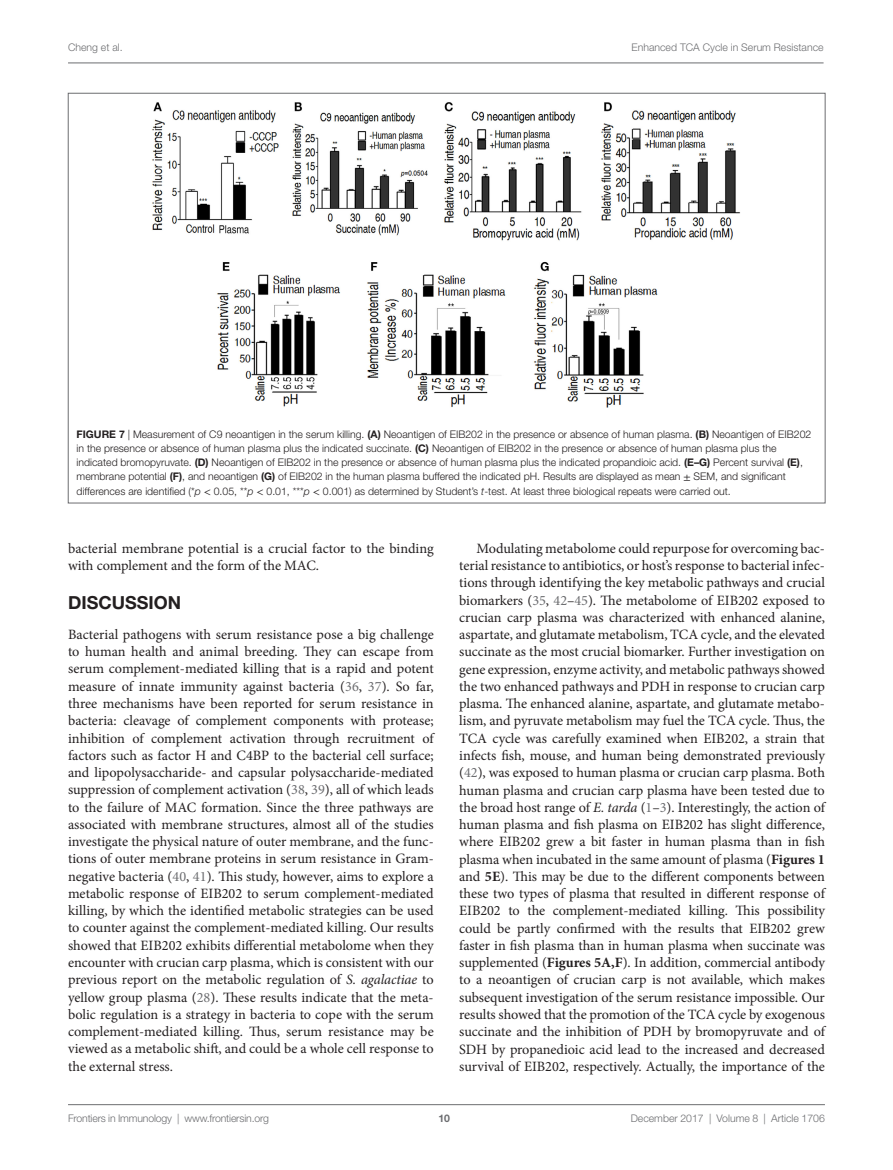
<style>
.page{position:relative;width:893px;height:1170px;background:#fff}
.page>*{position:absolute;margin:0;border:0;box-sizing:border-box;transform-origin:0 0}
.t1{font:700 18px "Helvetica Neue LT Std";color:#231f20}
.t2{font:14.25px/17.2px "Minion Pro";letter-spacing:-.005em;color:#231f20;text-align:justify}
.t3{font:300 10.5px/14.2px "Helvetica Neue LT Std";color:#231f20}
.t4{font:300 10.5px "Helvetica Neue LT Std";color:#6c6d70}
.t5{font:700 10.5px "Helvetica Neue LT Std";color:#6c6d70}
.s1{font-weight:700}
.s2{font-family:"STIX General";font-weight:400}
.s3{font-style:italic}
.s4{color:#6c6d70}
</style>
<div class="page">
<img style="left:152px;top:102px;width:588px;height:305px">
<hr style="left:68px;top:63px;width:756px;height:1px;background:#6c6d70">
<hr style="left:68px;top:1104px;width:757px;height:1px;background:#6c6d70">
<p class="t4" style="left:68px;top:41px;width:56px">Cheng et al.</p>
<p class="t4" style="left:632px;top:41px;width:193px">Enhanced TCA Cycle in Serum Resistance</p>
<p class="t3" style="left:77px;top:426px;width:736px"><span class="s1">FIGURE 7</span> | Measurement of C9 neoantigen in the serum killing. <span class="s1">(A)</span> Neoantigen of EIB202 in the presence or absence of human plasma. <span class="s1">(B)</span> Neoantigen of EIB202 in the presence or absence of human plasma plus the indicated succinate. <span class="s1">(C)</span> Neoantigen of EIB202 in the presence or absence of human plasma plus the indicated bromopyruvate. <span class="s1">(D)</span> Neoantigen of EIB202 in the presence or absence of human plasma plus the indicated propandioic acid. <span class="s1">(E–G)</span> Percent survival <span class="s1">(E)</span>, membrane potential <span class="s1">(F)</span>, and neoantigen <span class="s1">(G)</span> of EIB202 in the human plasma buffered the indicated pH. Results are displayed as mean <span class="s2">±</span> SEM, and significant differences are identified (*<span class="s3">p</span> <span class="s2">&lt;</span> 0.05, **<span class="s3">p</span> <span class="s2">&lt;</span> 0.01, ***<span class="s3">p</span> <span class="s2">&lt;</span> 0.001) as determined by Student’s <span class="s3">t</span>-test. At least three biological repeats were carried out.</p>
<p class="t2" style="left:68px;top:539px;width:367px">bacterial membrane potential is a crucial factor to the binding with complement and the form of the MAC.</p>
<p class="t1" style="left:68px;top:591px;width:112px">DISCUSSION</p>
<p class="t2" style="left:68px;top:625px;width:367px">Bacterial pathogens with serum resistance pose a big challenge to human health and animal breeding. They can escape from serum complement-mediated killing that is a rapid and potent measure of innate immunity against bacteria (<span class="s4">36</span>, <span class="s4">37</span>). So far, three mechanisms have been reported for serum resistance in bacteria: cleavage of complement components with protease; inhibition of complement activation through recruitment of factors such as factor H and C4BP to the bacterial cell surface; and lipopolysaccharide- and capsular polysaccharide-mediated suppression of complement activation (<span class="s4">38</span>, <span class="s4">39</span>), all of which leads to the failure of MAC formation. Since the three pathways are associated with membrane structures, almost all of the studies investigate the physical nature of outer membrane, and the func&shy;tions of outer membrane proteins in serum resistance in Gram&shy;negative bacteria (<span class="s4">40</span>, <span class="s4">41</span>). This study, however, aims to explore a metabolic response of EIB202 to serum complement-mediated killing, by which the identified metabolic strategies can be used to counter against the complement-mediated killing. Our results showed that EIB202 exhibits differential metabolome when they encounter with crucian carp plasma, which is consistent with our previous report on the metabolic regulation of <span class="s3">S. agalactiae</span> to yellow group plasma (<span class="s4">28</span>). These results indicate that the meta&shy;bolic regulation is a strategy in bacteria to cope with the serum complement-mediated killing. Thus, serum resistance may be viewed as a metabolic shift, and could be a whole cell response to the external stress.</p>
<p class="t2" style="left:459px;top:539px;width:367px;text-indent:17px">Modulating metabolome could repurpose for overcoming bac&shy;terial resistance to antibiotics, or host’s response to bacterial infec&shy;tions through identifying the key metabolic pathways and crucial biomarkers (<span class="s4">35</span>, <span class="s4">42</span>–<span class="s4">45</span>). The metabolome of EIB202 exposed to crucian carp plasma was characterized with enhanced alanine, aspartate, and glutamate metabolism, TCA cycle, and the elevated succinate as the most crucial biomarker. Further investigation on gene expression, enzyme activity, and metabolic pathways showed the two enhanced pathways and PDH in response to crucian carp plasma. The enhanced alanine, aspartate, and glutamate metabo&shy;lism, and pyruvate metabolism may fuel the TCA cycle. Thus, the TCA cycle was carefully examined when EIB202, a strain that infects fish, mouse, and human being demonstrated previously (<span class="s4">42</span>), was exposed to human plasma or crucian carp plasma. Both human plasma and crucian carp plasma have been tested due to the broad host range of <span class="s3">E. tarda</span> (<span class="s4">1</span>–<span class="s4">3</span>). Interestingly, the action of human plasma and fish plasma on EIB202 has slight difference, where EIB202 grew a bit faster in human plasma than in fish plasma when incubated in the same amount of plasma (<span class="s1">Figures 1 </span>and <span class="s1">5E</span>). This may be due to the different components between these two types of plasma that resulted in different response of EIB202 to the complement-mediated killing. This possibility could be partly confirmed with the results that EIB202 grew faster in fish plasma than in human plasma when succinate was supplemented (<span class="s1">Figures 5A,F</span>). In addition, commercial antibody to a neoantigen of crucian carp is not available, which makes subsequent investigation of the serum resistance impossible. Our results showed that the promotion of the TCA cycle by exogenous succinate and the inhibition of PDH by bromopyruvate and of SDH by propanedioic acid lead to the increased and decreased survival of EIB202, respectively. Actually, the importance of the</p>
<p class="t4" style="left:68px;top:1111px;width:203px">Frontiers in Immunology | www.frontiersin.org</p>
<p class="t4" style="left:631px;top:1111px;width:196px">December 2017 | Volume 8 | Article 1706</p>
<p class="t5" style="left:439px;top:1111px;width:13px">10</p>
</div>
